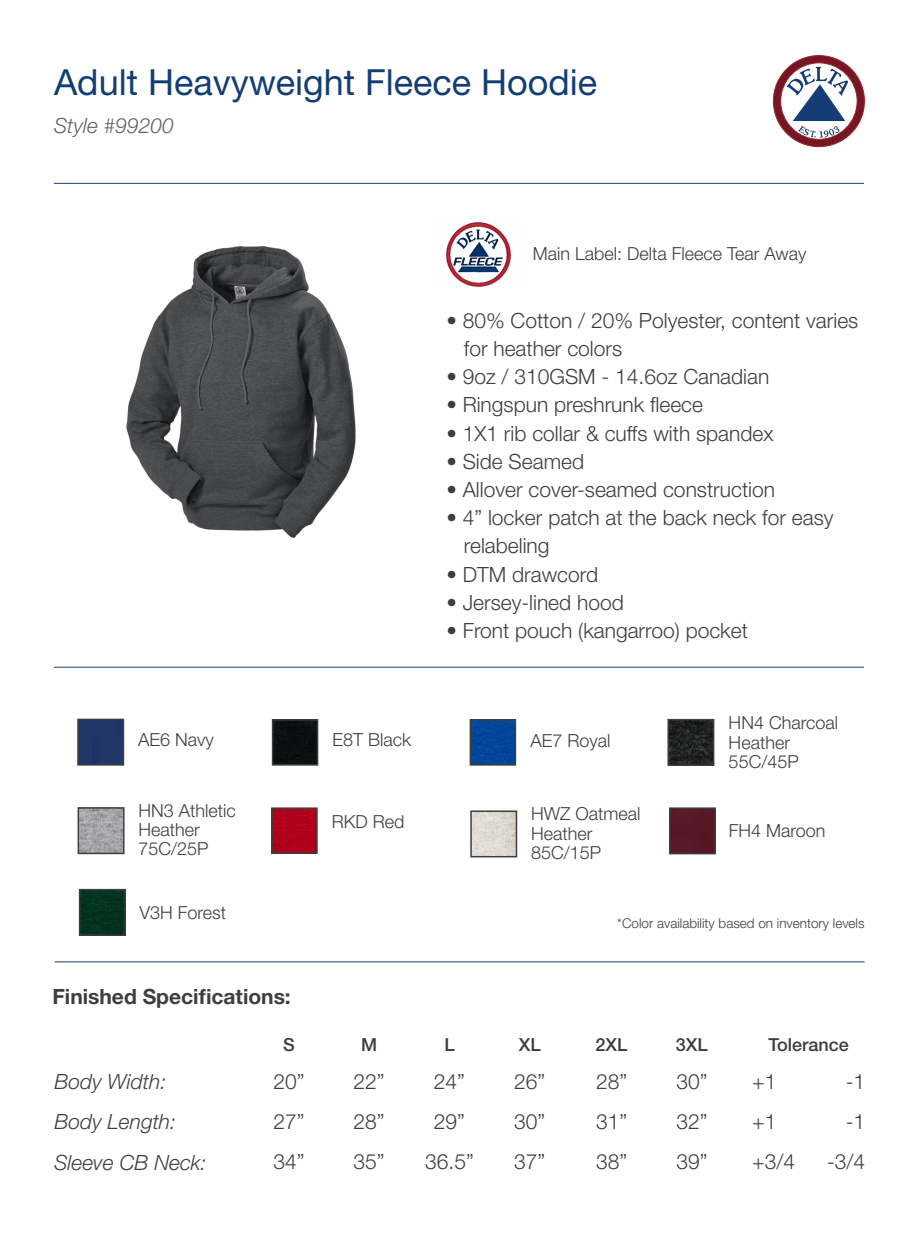
<style>
.page{position:relative;width:918px;height:1235px;background:#fff}
.page>*{position:absolute;margin:0;border:0;box-sizing:border-box;transform-origin:0 0}
.t1{font:36px "Helvetica Neue LT Std";color:#133d77}
.t2{font:300 21px/40.2px "Helvetica Neue LT Std";color:#3e3e3f}
.t3{font:italic 300 21px "Helvetica Neue LT Std";color:#3e3e3f}
.t4{font:700 21px "Helvetica Neue LT Std";color:#3e3e3f}
.t5{font:italic 300 21px "Helvetica Neue LT Std";color:#636366}
.t6{font:300 18px/19.2px "Helvetica Neue LT Std";color:#3e3e3f}
.t7{font:500 18px "Helvetica Neue LT Std";color:#3e3e3f}
.t8{font:300 13.5px "Helvetica Neue LT Std";color:#3e3e3f}
</style>
<div class="page">
<img style="left:446px;top:222px;width:65px;height:65px">
<img style="left:126px;top:246px;width:230px;height:292px">
<hr style="left:54px;top:667px;width:810px;height:1px;background:#153c77">
<svg style="left:773px;top:55px;width:92px;height:92px"></svg>
<hr style="left:54px;top:183px;width:810px;height:1px;background:#153c77">
<img style="left:81px;top:810px;width:41px;height:41px">
<div style="left:78px;top:807px;width:47px;height:47px;border:2px solid #3e3e3f"></div>
<div style="left:80px;top:721px;width:41px;height:41px;background:#213768"></div>
<div style="left:77px;top:718px;width:47px;height:47px;border:2px solid #3e3e3f"></div>
<img style="left:670px;top:722px;width:41px;height:41px">
<div style="left:667px;top:719px;width:47px;height:47px;border:2px solid #3e3e3f"></div>
<img style="left:473px;top:722px;width:40px;height:40px">
<div style="left:470px;top:719px;width:46px;height:46px;border:2px solid #3e3e3f"></div>
<div style="left:275px;top:722px;width:40px;height:40px;background:#0a1011"></div>
<div style="left:272px;top:719px;width:46px;height:46px;border:2px solid #3e3e3f"></div>
<hr style="left:55px;top:961px;width:810px;height:1px;background:#153c77">
<img style="left:274px;top:810px;width:41px;height:41px">
<div style="left:271px;top:807px;width:47px;height:47px;border:2px solid #3e3e3f"></div>
<img style="left:473px;top:813px;width:41px;height:41px">
<div style="left:470px;top:810px;width:47px;height:47px;border:2px solid #3e3e3f"></div>
<div style="left:672px;top:810px;width:41px;height:41px;background:#561825"></div>
<div style="left:669px;top:807px;width:47px;height:47px;border:2px solid #3e3e3f"></div>
<div style="left:82px;top:892px;width:41px;height:40px;background:#03321f"></div>
<div style="left:79px;top:889px;width:47px;height:46px;border:2px solid #3e3e3f"></div>
<p class="t1" style="left:54px;top:61px;width:545px">Adult Heavyweight Fleece Hoodie</p>
<p class="t5" style="left:54px;top:113px;width:121px">Style #99200</p>
<p class="t6" style="left:533px;top:243px;width:275px">Main Label: Delta Fleece Tear Away</p>
<p class="t2" style="left:446px;top:300px;width:413px">• 80% Cotton / 20% Polyester, content varies</p>
<p class="t2" style="left:464px;top:328px;width:160px">for heather colors</p>
<p class="t2" style="left:446px;top:356px;width:324px">• 9oz / 310GSM - 14.6oz Canadian</p>
<p class="t2" style="left:446px;top:384px;width:258px">• Ringspun preshrunk fleece</p>
<p class="t2" style="left:446px;top:412px;width:329px">• 1X1 rib collar &amp; cuffs with spandex</p>
<p class="t2" style="left:446px;top:441px;width:139px">• Side Seamed</p>
<p class="t2" style="left:446px;top:469px;width:330px">• Allover cover-seamed construction</p>
<p class="t2" style="left:446px;top:497px;width:389px">• 4” locker patch at the back neck for easy</p>
<p class="t2" style="left:464px;top:525px;width:87px">relabeling</p>
<p class="t2" style="left:446px;top:553px;width:153px">• DTM drawcord</p>
<p class="t2" style="left:446px;top:582px;width:179px">• Jersey-lined hood</p>
<p class="t2" style="left:446px;top:610px;width:303px">• Front pouch (kangarroo) pocket</p>
<p class="t6" style="left:138px;top:729px;width:77px">AE6 Navy</p>
<p class="t6" style="left:530px;top:730px;width:82px">AE7 Royal</p>
<p class="t6" style="left:333px;top:729px;width:80px">E8T Black</p>
<p class="t6" style="left:138px;top:800px;width:99px">HN3 Athletic<br>Heather</p>
<p class="t6" style="left:138px;top:839px;width:72px">75C/25P</p>
<p class="t6" style="left:332px;top:811px;width:74px">RKD Red</p>
<p class="t6" style="left:531px;top:804px;width:111px">HWZ Oatmeal<br>Heather</p>
<p class="t6" style="left:531px;top:842px;width:72px">85C/15P</p>
<p class="t6" style="left:729px;top:713px;width:111px">HN4 Charcoal<br>Heather</p>
<p class="t6" style="left:729px;top:751px;width:72px">55C/45P</p>
<p class="t6" style="left:729px;top:820px;width:98px">FH4 Maroon</p>
<p class="t6" style="left:140px;top:902px;width:88px">V3H Forest</p>
<p class="t4" style="left:52px;top:983px;width:240px">Finished Specifications:</p>
<p class="t8" style="left:617px;top:914px;width:249px">*Color availability based on inventory levels</p>
<p class="t3" style="left:54px;top:1069px;width:113px">Body Width:</p>
<p class="t3" style="left:54px;top:1109px;width:123px">Body Length:</p>
<p class="t3" style="left:54px;top:1149px;width:154px">Sleeve CB Neck:</p>
<p class="t7" style="left:283px;top:1034px;width:13px">S</p>
<p class="t7" style="left:361px;top:1034px;width:18px">M</p>
<p class="t7" style="left:444px;top:1034px;width:12px">L</p>
<p class="t7" style="left:519px;top:1034px;width:23px">XL</p>
<p class="t7" style="left:596px;top:1034px;width:34px">2XL</p>
<p class="t7" style="left:676px;top:1034px;width:34px">3XL</p>
<p class="t7" style="left:769px;top:1034px;width:82px">Tolerance</p>
<p class="t2" style="left:273px;top:1060px;width:33px">20”</p>
<p class="t2" style="left:273px;top:1100px;width:33px">27”</p>
<p class="t2" style="left:273px;top:1140px;width:33px">34”</p>
<p class="t2" style="left:354px;top:1060px;width:33px">22”</p>
<p class="t2" style="left:354px;top:1100px;width:33px">28”</p>
<p class="t2" style="left:354px;top:1140px;width:33px">35”</p>
<p class="t2" style="left:434px;top:1060px;width:33px">24”</p>
<p class="t2" style="left:434px;top:1100px;width:33px">29”</p>
<p class="t2" style="left:425px;top:1140px;width:50px">36.5”</p>
<p class="t2" style="left:514px;top:1060px;width:33px">26”</p>
<p class="t2" style="left:514px;top:1100px;width:33px">30”</p>
<p class="t2" style="left:514px;top:1140px;width:33px">37”</p>
<p class="t2" style="left:596px;top:1060px;width:33px">28”</p>
<p class="t2" style="left:596px;top:1100px;width:33px">31”</p>
<p class="t2" style="left:596px;top:1140px;width:33px">38”</p>
<p class="t2" style="left:676px;top:1060px;width:33px">30”</p>
<p class="t2" style="left:676px;top:1100px;width:33px">32”<br>39”</p>
<p class="t2" style="left:752px;top:1060px;width:26px">+1</p>
<p class="t2" style="left:846px;top:1060px;width:21px">-1</p>
<p class="t2" style="left:752px;top:1100px;width:26px">+1</p>
<p class="t2" style="left:846px;top:1100px;width:21px">-1</p>
<p class="t2" style="left:752px;top:1140px;width:44px">+3/4</p>
<p class="t2" style="left:827px;top:1140px;width:40px">-3/4</p>
</div>
